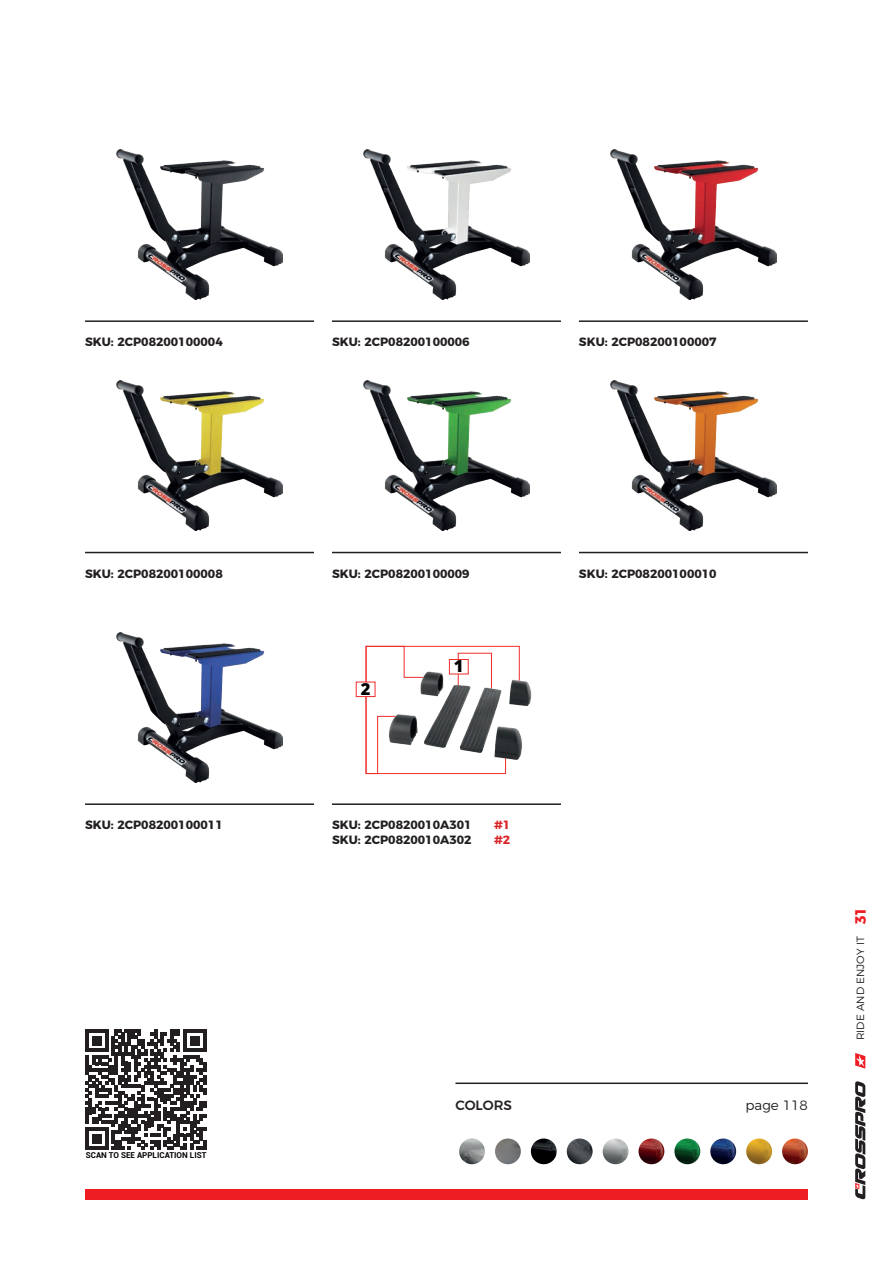
<style>
.page{position:relative;width:893px;height:1263px;background:#fff}
.page>*{position:absolute;margin:0;border:0;box-sizing:border-box;transform-origin:0 0}
.t1{font:800 16.65px "Open Sans";color:#000}
.t2{font:300 13.5px "Montserrat";color:#231f20}
.t3{font:500 13.5px "Montserrat";color:#231f20}
.t4{font:700 12px "Montserrat";color:#231f20}
.t5{font:700 12px "Montserrat";color:#d9262a}
.t6{font:300 10.5px "Montserrat";color:#231f20}
.t7{font:700 8.1px "Roboto";color:#000}
.s1{font-weight:700;font-size:15px;color:#ee1d23}
</style>
<div class="page">
<hr style="left:85px;top:552px;width:229px;height:1px;background:#231f20">
<img style="left:117px;top:381px;width:165px;height:149px">
<hr style="left:332px;top:552px;width:229px;height:1px;background:#231f20">
<img style="left:364px;top:381px;width:165px;height:149px">
<hr style="left:85px;top:803px;width:229px;height:2px;background:#231f20">
<img style="left:117px;top:632px;width:165px;height:150px">
<hr style="left:85px;top:320px;width:229px;height:2px;background:#231f20">
<img style="left:117px;top:149px;width:165px;height:150px">
<hr style="left:332px;top:320px;width:229px;height:2px;background:#231f20">
<img style="left:364px;top:149px;width:165px;height:150px">
<hr style="left:579px;top:320px;width:229px;height:2px;background:#231f20">
<img style="left:611px;top:149px;width:165px;height:150px">
<hr style="left:579px;top:552px;width:229px;height:1px;background:#231f20">
<img style="left:611px;top:381px;width:165px;height:149px">
<svg style="left:366px;top:646px;width:154px;height:128px"></svg>
<div style="left:356px;top:682px;width:19px;height:14px;background:#fff"></div>
<div style="left:356px;top:682px;width:19px;height:15px;border:1px solid #ee2e2c"></div>
<img style="left:384px;top:661px;width:148px;height:100px">
<div style="left:449px;top:659px;width:19px;height:15px;background:#fff"></div>
<div style="left:449px;top:659px;width:19px;height:15px;border:1px solid #ee2e2c"></div>
<hr style="left:332px;top:803px;width:229px;height:2px;background:#231f20">
<div style="left:85px;top:1189px;width:723px;height:10px;background:#ee1d23"></div>
<hr style="left:455px;top:1082px;width:353px;height:2px;background:#231f20">
<img style="left:638px;top:1138px;width:26px;height:26px;border-radius:13px">
<img style="left:746px;top:1138px;width:26px;height:26px;border-radius:13px">
<img style="left:674px;top:1138px;width:26px;height:26px;border-radius:13px">
<img style="left:782px;top:1138px;width:26px;height:26px;border-radius:13px">
<img style="left:710px;top:1138px;width:26px;height:26px;border-radius:13px">
<img style="left:531px;top:1138px;width:26px;height:26px;border-radius:13px">
<img style="left:567px;top:1138px;width:26px;height:26px;border-radius:13px">
<img style="left:603px;top:1138px;width:25px;height:26px;border-radius:13px">
<img style="left:459px;top:1138px;width:26px;height:26px;border-radius:13px">
<img style="left:495px;top:1138px;width:26px;height:26px;border-radius:13px">
<svg style="left:85px;top:1029px;width:121px;height:121px"></svg>
<svg style="left:855px;top:1053px;width:10px;height:15px"></svg>
<svg style="left:855px;top:1081px;width:10px;height:118px"></svg>
<p class="t4" style="left:85px;top:332px;width:139px">SKU: 2CP08200100004</p>
<p class="t4" style="left:332px;top:332px;width:139px">SKU: 2CP08200100006</p>
<p class="t4" style="left:579px;top:332px;width:139px">SKU: 2CP08200100007</p>
<p class="t4" style="left:85px;top:563px;width:139px">SKU: 2CP08200100008</p>
<p class="t4" style="left:332px;top:563px;width:139px">SKU: 2CP08200100009</p>
<h1 class="t1" style="left:361px;top:676px;width:11px">2</h1>
<h1 class="t1" style="left:454px;top:654px;width:11px">1</h1>
<p class="t4" style="left:579px;top:563px;width:139px">SKU: 2CP08200100010</p>
<p class="t4" style="left:85px;top:815px;width:139px">SKU: 2CP08200100011</p>
<p class="t7" style="left:86px;top:1149px;width:122px">SCAN TO SEE APPLICATION LIST</p>
<p class="t4" style="left:332px;top:815px;width:141px">SKU: 2CP0820010A301</p>
<p class="t5" style="left:494px;top:815px;width:18px">#1</p>
<p class="t4" style="left:332px;top:830px;width:141px">SKU: 2CP0820010A302</p>
<p class="t5" style="left:494px;top:830px;width:18px">#2</p>
<p class="t3" style="left:455px;top:1094px;width:58px">COLORS</p>
<p class="t2" style="left:745px;top:1094px;width:64px">page 118</p>
<p class="t6" style="left:852px;top:1040px;width:133px;rotate:-90deg">RIDE AND ENJOY IT <span class="s1">31</span></p>
</div>
